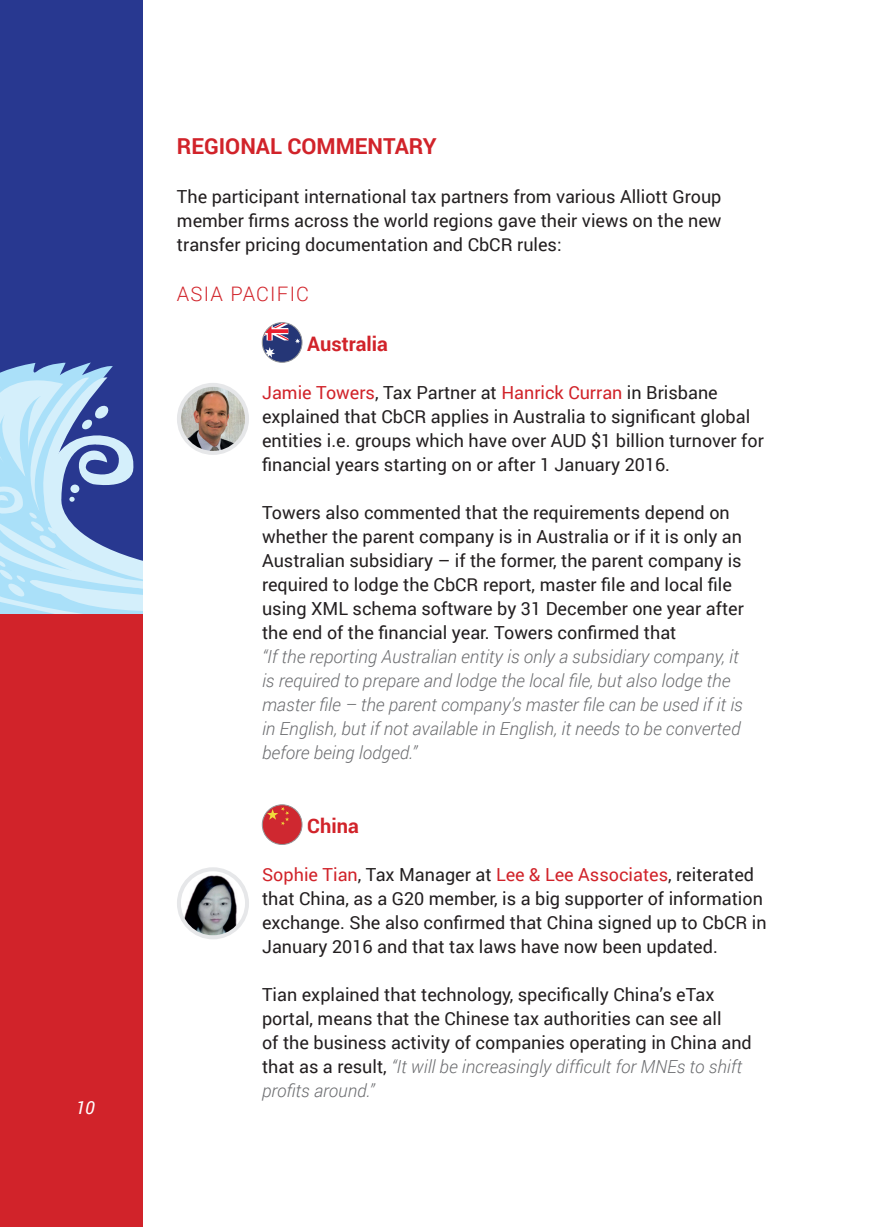
<style>
.page{position:relative;width:876px;height:1227px;background:#fff}
.page>*{position:absolute;margin:0;border:0;box-sizing:border-box;transform-origin:0 0}
.t1{font:700 22px "Roboto";color:#d1232a}
.t2{font:700 20px "Roboto";color:#d1232a}
.t3{font:300 20px "Roboto";letter-spacing:.06em;color:#d1232a}
.t4{font:18px/24px "Roboto";color:#231f20}
.t5{font:italic 300 18px/24px "Roboto";color:#6c6d70}
.t6{font:italic 18px "Roboto";color:#fff}
.s1{color:#d1232a}
.s2{font-weight:300;font-style:italic;color:#6c6d70}
</style>
<div class="page">
<div style="left:0;top:613px;width:143px;height:614px;background:#d1232a"></div>
<div style="left:0;top:0;width:143px;height:613px;background:#283890"></div>
<svg style="left:0;top:362px;width:143px;height:251px"></svg>
<div style="left:262px;top:323px;width:40px;height:39px;background:#253676;border-radius:20px"></div>
<svg style="left:264px;top:347px;width:11px;height:11px"></svg>
<svg style="left:295px;top:338px;width:5px;height:5px"></svg>
<svg style="left:262px;top:324px;width:26px;height:16px"></svg>
<div style="left:262px;top:322px;width:40px;height:40px;border:1px solid #939598;border-radius:50%"></div>
<div style="left:262px;top:805px;width:40px;height:39px;background:#cf2830;border-radius:20px"></div>
<svg style="left:267px;top:807px;width:22px;height:18px"></svg>
<div style="left:262px;top:804px;width:40px;height:40px;border:1px solid #939598;border-radius:50%"></div>
<img style="left:179px;top:385px;width:68px;height:68px;border-radius:34px">
<div style="left:177px;top:383px;width:72px;height:72px;border:4px solid #e6e7e9;border-radius:50%"></div>
<img style="left:179px;top:872px;width:68px;height:63px">
<div style="left:177px;top:867px;width:72px;height:72px;border:4px solid #e6e7e9;border-radius:50%"></div>
<p class="t6" style="left:76px;top:1095px;width:21px">10</p>
<p class="t1" style="left:177px;top:131px;width:261px">REGIONAL COMMENTARY</p>
<p class="t4" style="left:177px;top:183px;width:546px;text-align:justify">The participant international tax partners from various Alliott Group member firms across the world regions gave their views on the new transfer pricing documentation and CbCR rules:</p>
<p class="t3" style="left:177px;top:279px;width:134px">ASIA PACIFIC</p>
<p class="t2" style="left:307px;top:329px;width:82px">Australia</p>
<p class="t4" style="left:262px;top:379px;width:503px"><span class="s1">Jamie Towers</span>, Tax Partner at <span class="s1">Hanrick Curran</span> in Brisbane explained that CbCR applies in Australia to significant global entities i.e. groups which have over AUD $1 billion turnover for financial years starting on or after 1 January 2016.</p>
<p class="t4" style="left:262px;top:499px;width:483px">Towers also commented that the requirements depend on whether the parent company is in Australia or if it is only an Australian subsidiary – if the former, the parent company is required to lodge the CbCR report, master file and local file using XML schema software by 31 December one year after the end of the financial year. Towers confirmed that</p>
<p class="t5" style="left:262px;top:643px;width:482px">“If the reporting Australian entity is only a subsidiary company, it is required to prepare and lodge the local file, but also lodge the master file – the parent company’s master file can be used if it is in English, but if not available in English, it needs to be converted before being lodged.”</p>
<p class="t2" style="left:307px;top:811px;width:53px">China</p>
<p class="t4" style="left:262px;top:861px;width:506px"><span class="s1">Sophie Tian</span>, Tax Manager at <span class="s1">Lee &amp; Lee Associates</span>, reiterated that China, as a G20 member, is a big supporter of information exchange. She also confirmed that China signed up to CbCR in January 2016 and that tax laws have now been updated.</p>
<p class="t4" style="left:262px;top:981px;width:491px">Tian explained that technology, specifically China’s eTax portal, means that the Chinese tax authorities can see all<br>of the business activity of companies operating in China and that as a result, <span class="s2">“It will be increasingly difficult for MNEs to shift profits around.”</span></p>
</div>
